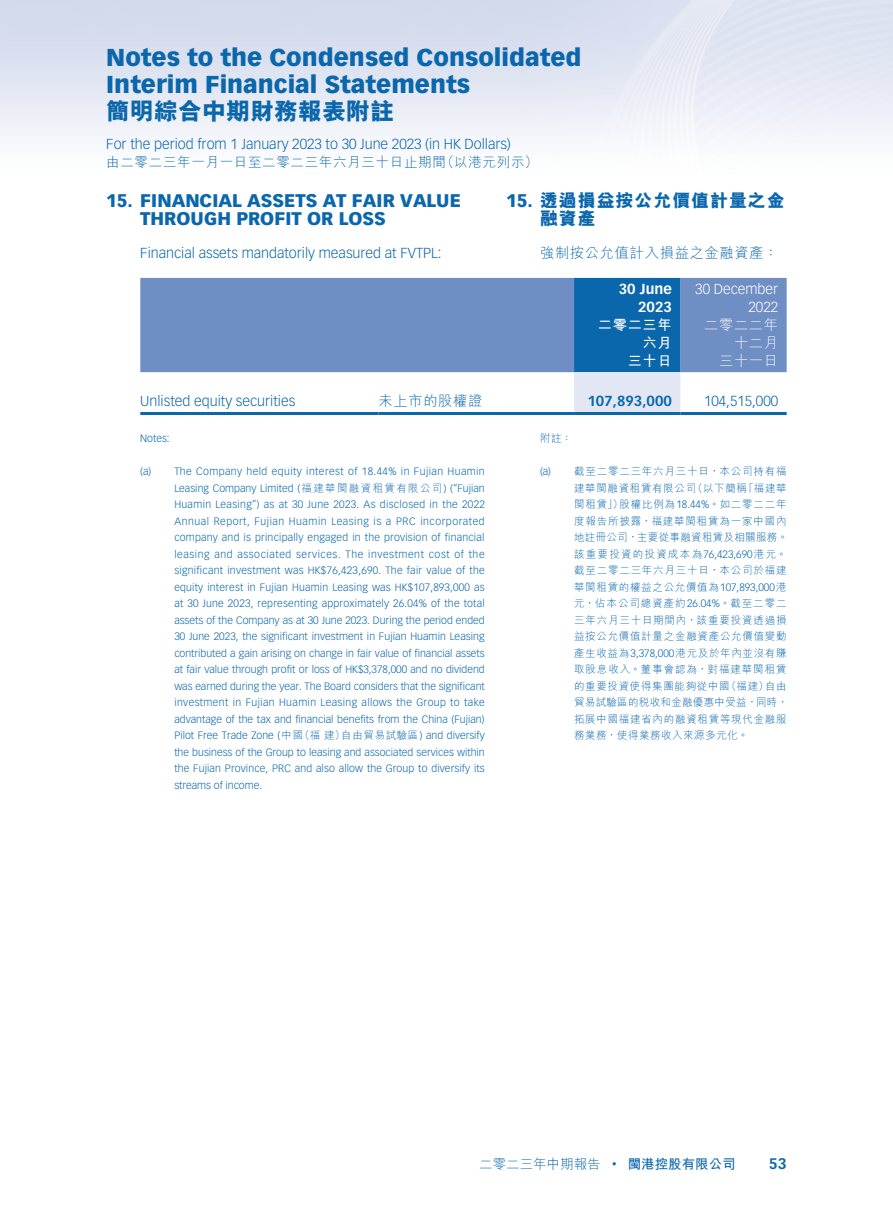
<style>
.page{position:relative;width:893px;height:1212px;background:#fff}
.page>*{position:absolute;margin:0;border:0;box-sizing:border-box;transform-origin:0 0}
.t1{font:900 24px/27px "Vectora LT Std";color:#0b67ac}
.t2{font:800 24px "M Hei HK";color:#0b67ac}
.t3{font:900 18px/18px "Vectora LT Std";color:#0b67ac}
.t4{font:800 18px/18px "M Hei HK";letter-spacing:.05em;color:#0b67ac}
.t5{font:700 15px "Vectora LT Std";color:#0b67ac}
.t6{font:300 14.25px "Vectora LT Std";color:#0b67ac}
.t7{font:300 14.25px "M Hei HK";letter-spacing:.05em;color:#0b67ac}
.t8{font:300 14.25px/18px "Vectora LT Std";color:#fff;text-align:right}
.t9{font:300 14.25px/18px "M Hei HK";letter-spacing:.05em;color:#fff;text-align:right}
.t10{font:700 14.25px "Vectora LT Std";color:#0b67ac}
.t11{font:700 14.25px/18px "Vectora LT Std";color:#fff;text-align:right}
.t12{font:700 14.25px/18px "M Hei HK";letter-spacing:.05em;color:#fff;text-align:right}
.t13{font:300 13.5px "M Hei HK";letter-spacing:.05em;color:#0b67ac}
.t14{font:300 13.5px "M Hei HK";color:#0b67ac}
.t15{font:300 10.5px/16.5px "Vectora LT Std";letter-spacing:.01em;color:#0b67ac;text-align:justify}
.t16{font:300 10.5px/16.5px "M Hei HK";letter-spacing:.05em;color:#0b67ac;text-align:justify}
.s1{font-family:"Vectora LT Std";font-weight:900}
.s2{font-family:"M Hei HK"}
.s3{font-family:"Vectora LT Std"}
.s4{font-weight:700}
</style>
<div class="page">
<div style="left:140px;top:278px;width:647px;height:94px;background:#6f8ec3"></div>
<svg style="left:574px;top:278px;width:106px;height:134px;background:#4b8dc1"></svg>
<hr style="left:140px;top:412px;width:238px;height:3px;background:#0b67ac">
<hr style="left:378px;top:412px;width:196px;height:3px;background:#0b67ac">
<hr style="left:574px;top:412px;width:106px;height:3px;background:#0b67ac">
<hr style="left:680px;top:412px;width:107px;height:3px;background:#0b67ac">
<h1 class="t1" style="left:106px;top:44px;width:477px">Notes to the Condensed Consolidated<br>Interim Financial Statements</h1>
<h1 class="t2" style="left:106px;top:99px;width:289px">簡明綜合中期財務報表附註</h1>
<h3 class="t6" style="left:106px;top:136px;width:406px">For the period from 1 January 2023 to 30 June 2023 (in HK Dollars)</h3>
<p class="t13" style="left:106px;top:155px;width:433px">由二零二三年一月一日至二零二三年六月三十日止期間（以港元列示）</p>
<h2 class="t3" style="left:140px;top:192px;width:322px;text-indent:-34px">15. FINANCIAL ASSETS AT FAIR VALUE<br>THROUGH PROFIT OR LOSS</h2>
<h3 class="t6" style="left:140px;top:245px;width:303px">Financial assets mandatorily measured at FVTPL:</h3>
<h2 class="t4" style="left:540px;top:191px;width:246px;text-indent:-34px"><span class="s1">15.</span> 透過損益按公允價值計量之金融資產</h2>
<h3 class="t7" style="left:540px;top:246px;width:239px">強制按公允值計入損益之金融資產：</h3>
<h3 class="t11" style="left:619px;top:280px;width:55px">30 June<br>2023</h3>
<h3 class="t8" style="left:695px;top:280px;width:84px">30 December<br>2022</h3>
<h3 class="t12" style="left:598px;top:315px;width:76px">二零二三年六月<br>三十日</h3>
<h3 class="t9" style="left:704px;top:316px;width:76px">二零二二年十二月<br>三十一日</h3>
<h3 class="t6" style="left:140px;top:393px;width:156px">Unlisted equity securities</h3>
<h3 class="t7" style="left:378px;top:394px;width:106px">未上市的股權證</h3>
<h3 class="t10" style="left:587px;top:393px;width:86px">107,893,000</h3>
<h3 class="t6" style="left:704px;top:393px;width:76px">104,515,000</h3>
<p class="t15" style="left:140px;top:430px;width:31px">Notes:</p>
<p class="t15" style="left:174px;top:463px;width:312px;text-indent:-34px">(a) The Company held equity interest of 18.44% in Fujian Huamin Leasing Company Limited (<span class="s2">福建華閩融資租賃有限公司</span>) (“Fujian Huamin Leasing”) as at 30 June 2023. As disclosed in the 2022<br>Annual Report, Fujian Huamin Leasing is a PRC incorporated company and is principally engaged in the provision of financial leasing and associated services. The investment cost of the significant investment was HK$76,423,690. The fair value of the equity interest in Fujian Huamin Leasing was HK$107,893,000 as at 30 June 2023, representing approximately 26.04% of the total assets of the Company as at 30 June 2023. During the period ended 30 June 2023, the significant investment in Fujian Huamin Leasing contributed a gain arising on change in fair value of financial assets at fair value through profit or loss of HK$3,378,000 and no dividend was earned during the year. The Board considers that the significant investment in Fujian Huamin Leasing allows the Group to take advantage of the tax and financial benefits from the China (Fujian)<br>Pilot Free Trade Zone (<span class="s2">中國（福建）自由貿易試驗區</span>) and diversify the business of the Group to leasing and associated services within the Fujian Province, PRC and also allow the Group to diversify its streams of income.</p>
<p class="t16" style="left:540px;top:430px;width:34px">附註：</p>
<p class="t16" style="left:574px;top:463px;width:215px;text-indent:-34px"><span class="s3">(a)</span> 截至二零二三年六月三十日，本公司持有福建華閩融資租賃有限公司（以下簡稱「福建華閩租賃」）股權比例為<span class="s3">18.44%</span>。如二零二二年度報告所披露，福建華閩租賃為一家中國內地註冊公司，主要從事融資租賃及相關服務。該重要投資的投資成本為<span class="s3">76,423,690</span>港元。截至二零二三年六月三十日，本公司於福建華閩租賃的權益之公允價值為<span class="s3">107,893,000</span>港元，佔本公司總資產約<span class="s3">26.04%</span>。截至二零二三年六月三十日期間內，該重要投資透過損益按公允價值計量之金融資產公允價值變動產生收益為<span class="s3">3,378,000</span>港元及於年內並沒有賺取股息收入。董事會認為，對福建華閩租賃的重要投資使得集團能夠從中國（福建）自由貿易試驗區的稅收和金融優惠中受益，同時，拓展中國福建省內的融資租賃等現代金融服務業務，使得業務收入來源多元化。</p>
<p class="t14" style="left:479px;top:1157px;width:258px">二零二三年中期報告 <sup>•</sup> <span class="s4">閩港控股有限公司</span></p>
<h3 class="t5" style="left:769px;top:1154px;width:19px">53</h3>
</div>
